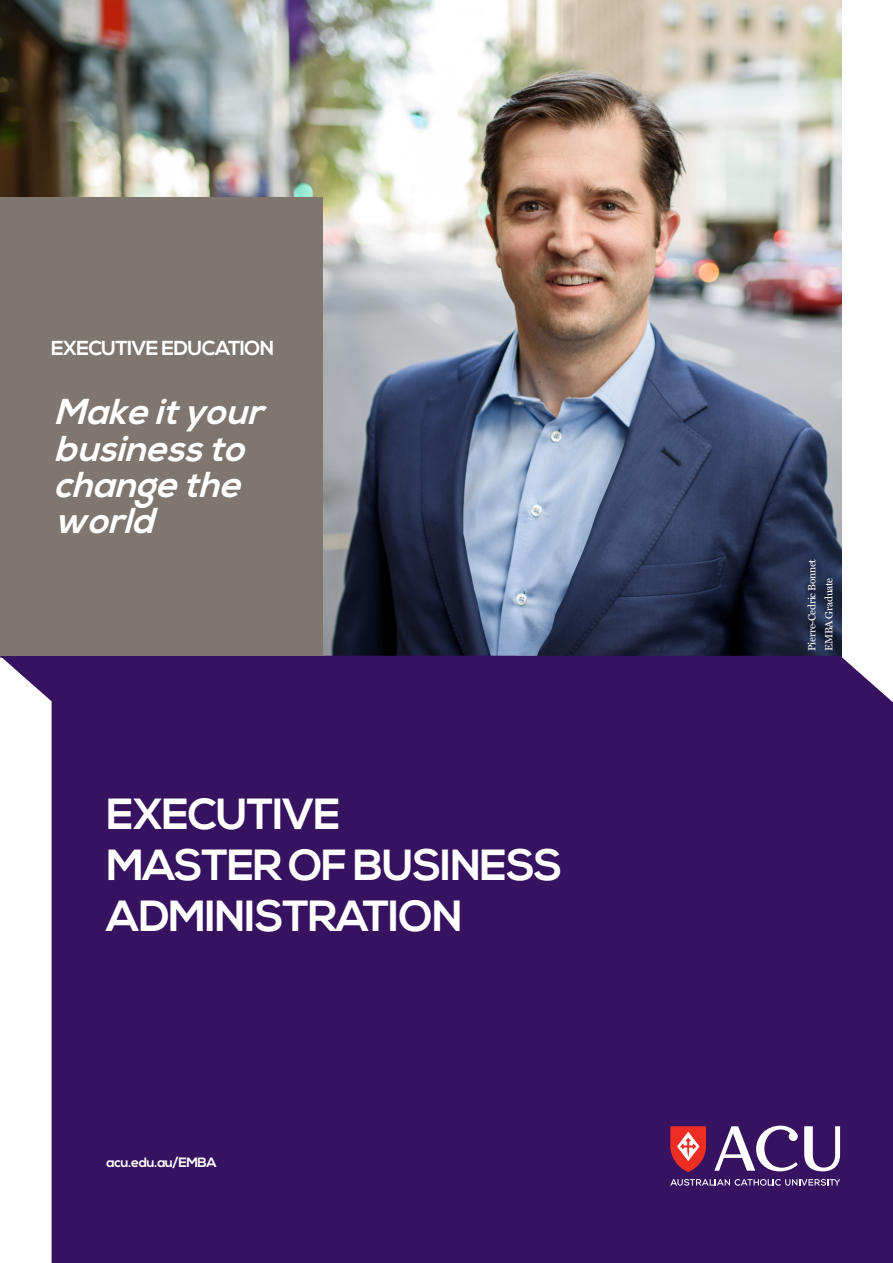
<style>
.page{position:relative;width:893px;height:1263px;background:#fff}
.page>*{position:absolute;margin:0;border:0;box-sizing:border-box;transform-origin:0 0}
._04_Degree{font:700 43.5px/51px "Nexa";letter-spacing:-.03em;color:#fff}
._13_Lead-in_test_-_P{font:italic 700 36px/36px "Nexa";color:#fff}
._03_Front_cover_-_Fa{font:700 20.25px "Nexa";letter-spacing:-.035em;color:#fff}
._14_Subheading_-_L1{font:700 13.5px "Nexa";letter-spacing:-.03em;color:#fff}
._14_Subheading_-_L1-2{font:10.5px "Miller Text Roman";letter-spacing:-.03em;color:#fff}
</style>
<div class="page">
<img style="left:0;top:0;width:841px;height:656px">
<svg style="left:0;top:656px;width:324px;height:607px;fill:#371260"></svg>
<div style="left:324px;top:656px;width:569px;height:607px;background:#371260"></div>
<svg style="left:670px;top:1126px;width:36px;height:46px;background:#d1494e"></svg>
<svg style="left:670px;top:1179px;width:170px;height:7px"></svg>
<svg style="left:804px;top:1126px;width:36px;height:45px"></svg>
<svg style="left:714px;top:1125px;width:84px;height:46px"></svg>
<div style="left:0;top:197px;width:323px;height:459px;background:#7f776f"></div>
<p class="_03_Front_cover_-_Fa" style="left:51px;top:337px;width:225px">EXECUTIVE EDUCATION</p>
<p class="_13_Lead-in_test_-_P" style="left:54px;top:395px;width:222px">Makeityour businessto changethe world</p>
<p class="_04_Degree" style="left:106px;top:790px;width:236px">EXECUTIVE</p>
<p class="_04_Degree" style="left:106px;top:841px;width:458px">MASTER OF BUSINESS<br>ADMINISTRATION</p>
<p class="_14_Subheading_-_L1" style="left:106px;top:1154px;width:112px">acu.edu.au/EMBA</p>
<p class="_14_Subheading_-_L1-2" style="left:806px;top:651px;width:93px;rotate:-90deg">Pierre-Cedric Bonnet</p>
<p class="_14_Subheading_-_L1-2" style="left:823px;top:651px;width:75px;rotate:-90deg">EMBA Graduate</p>
</div>
